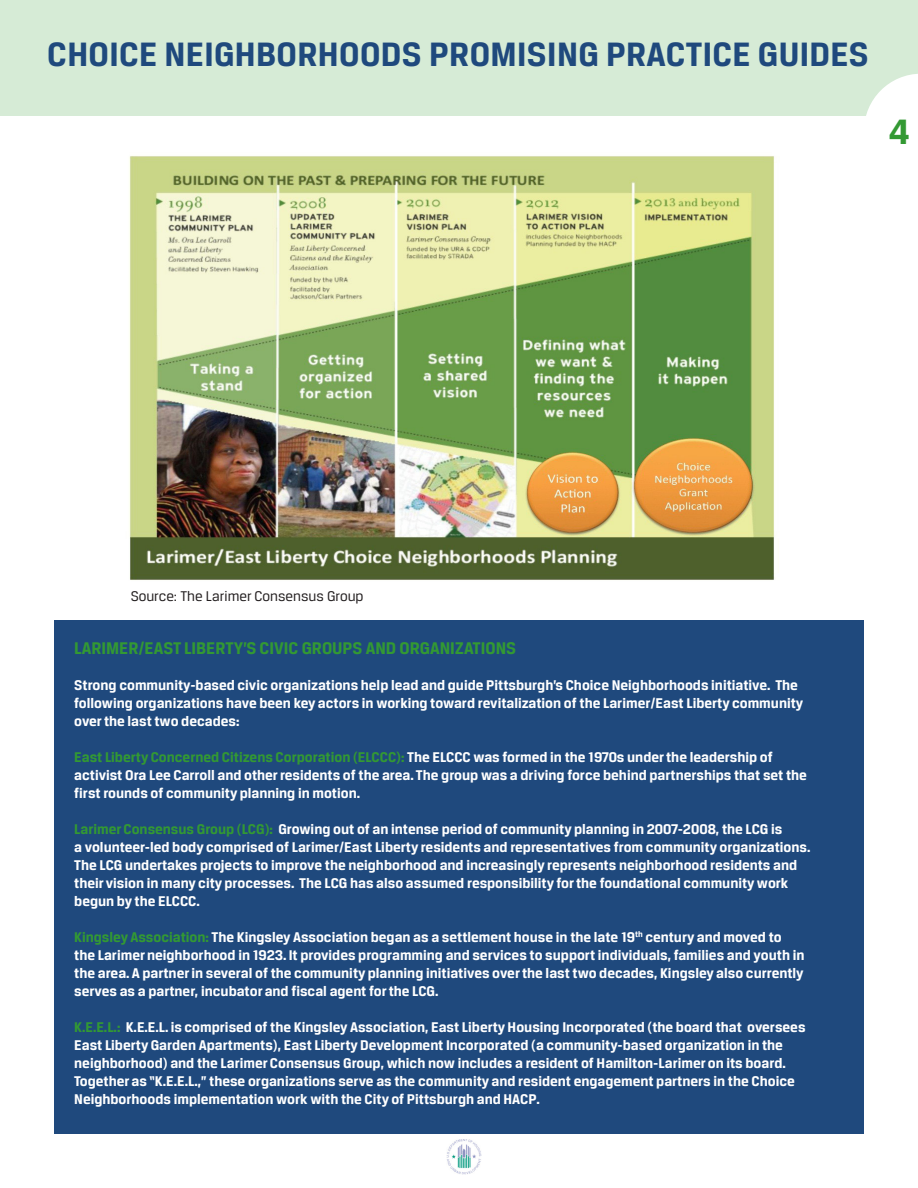
<style>
.page{position:relative;width:918px;height:1188px;background:#fff}
.page>*{position:absolute;margin:0;border:0;box-sizing:border-box;transform-origin:0 0}
.t1{font:700 37.5px "Breuer Text";color:#393}
.t2{font:700 36px "Breuer Text";letter-spacing:.01em;color:#1f497d}
.t3{font:700 18px "Breuer Text";color:#393}
.t4{font:700 15px/18px "Breuer Text";color:#fff}
.t5{font:15px "Breuer Text";color:#231f20}
.s1{color:#393}
</style>
<div class="page">
<img style="left:129px;top:156px;width:646px;height:424px">
<div style="left:0;top:0;width:918px;height:116px;background:#d6ebd6"></div>
<div style="left:54px;top:620px;width:810px;height:514px;background:#1f497d"></div>
<svg style="left:866px;top:74px;width:52px;height:42px"></svg>
<img style="left:446px;top:1139px;width:36px;height:36px">
<p class="t2" style="left:47px;top:39px;width:823px">CHOICE NEIGHBORHOODS PROMISING PRACTICE GUIDES</p>
<p class="t1" style="left:889px;top:111px;width:23px">4</p>
<p class="t5" style="left:131px;top:589px;width:234px">Source: The Larimer Consensus Group</p>
<p class="t3" style="left:74px;top:639px;width:444px">LARIMER/EAST LIBERTY’S CIVIC GROUPS AND ORGANIZATIONS</p>
<p class="t4" style="left:74px;top:676px;width:731px">Strong community-based civic organizations help lead and guide Pittsburgh’s Choice Neighborhoods initiative. The following organizations have been key actors in working toward revitalization of the Larimer/East Liberty community over the last two decades:</p>
<p class="t4" style="left:74px;top:748px;width:734px"><span class="s1">East Liberty Concerned Citizens Corporation (ELCCC):</span> The ELCCC was formed in the 1970s under the leadership of activist Ora Lee Carroll and other residents of the area. The group was a driving force behind partnerships that set the first rounds of community planning in motion.</p>
<p class="t4" style="left:74px;top:820px;width:738px"><span class="s1">Larimer Consensus Group (LCG):</span> Growing out of an intense period of community planning in 2007-2008, the LCG is<br>a volunteer-led body comprised of Larimer/East Liberty residents and representatives from community organizations.<br>The LCG undertakes projects to improve the neighborhood and increasingly represents neighborhood residents and their vision in many city processes. The LCG has also assumed responsibility for the foundational community work begun by the ELCCC.</p>
<p class="t4" style="left:74px;top:928px;width:732px"><span class="s1">Kingsley Association:</span> The Kingsley Association began as a settlement house in the late 19<sup>th</sup> century and moved to the Larimer neighborhood in 1923. It provides programming and services to support individuals, families and youth in the area. A partner in several of the community planning initiatives over the last two decades, Kingsley also currently serves as a partner, incubator and fiscal agent for the LCG.</p>
<p class="t4" style="left:74px;top:1018px;width:733px"><span class="s1">K.E.E.L.:</span> K.E.E.L. is comprised of the Kingsley Association, East Liberty Housing Incorporated (the board that oversees East Liberty Garden Apartments), East Liberty Development Incorporated (a community-based organization in the neighborhood) and the Larimer Consensus Group, which now includes a resident of Hamilton-Larimer on its board.<br>Together as “K.E.E.L.,” these organizations serve as the community and resident engagement partners in the Choice Neighborhoods implementation work with the City of Pittsburgh and HACP.</p>
</div>
